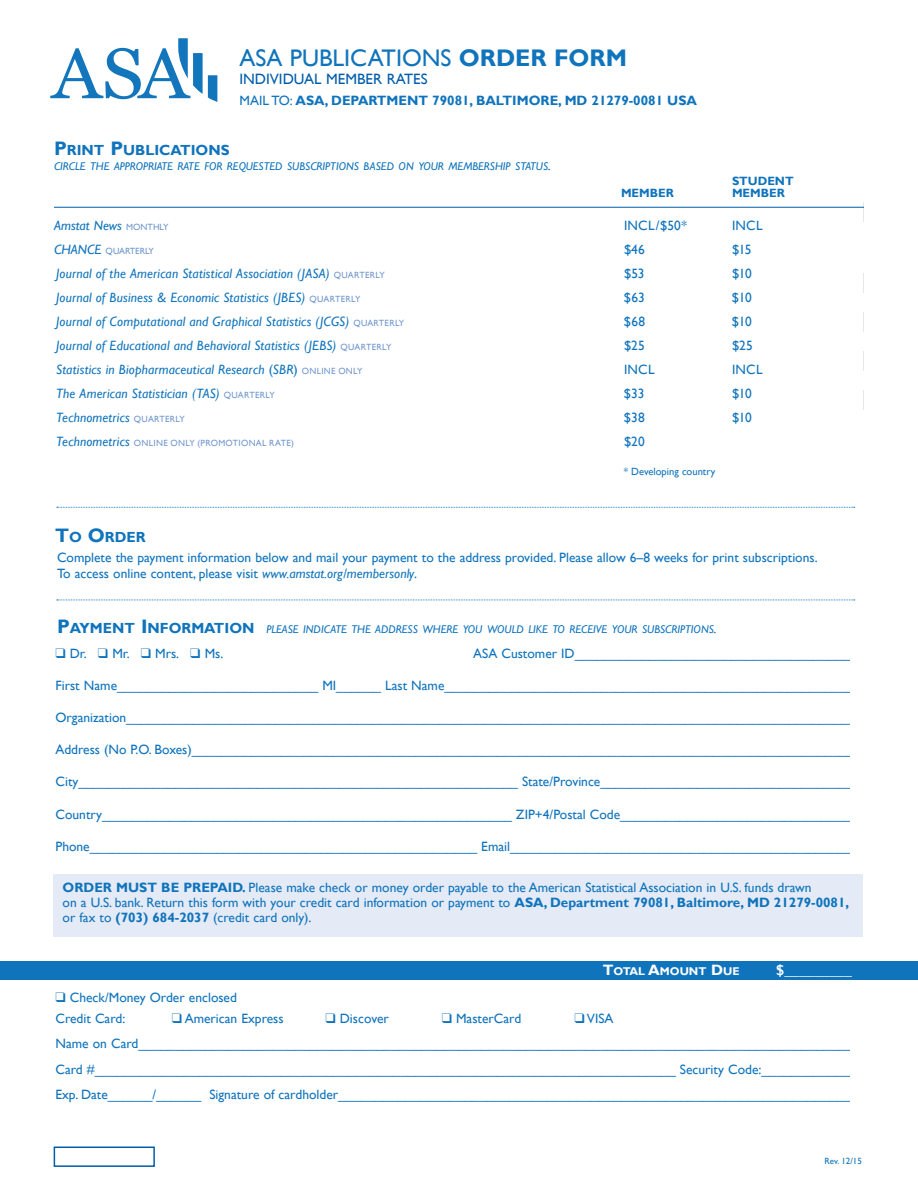
<style>
.page{position:relative;width:918px;height:1188px;background:#fff}
.page>*{position:absolute;margin:0;border:0;box-sizing:border-box;transform-origin:0 0}
.t1{font:24px "Gill Sans";color:#1074bc}
.t2{font:15px "Gill Sans";color:#015dab}
.t3{font:700 15px "Gill Sans";color:#fff}
.t4{font:700 14.7px "Gill Sans";color:#1074bc}
.t5{font:13.5px/15px "Gill Sans";color:#1074bc}
.t6{font:italic 13.5px "Gill Sans";letter-spacing:.015em;color:#1074bc}
.t7{font:700 13.5px "Gill Sans";color:#1074bc}
.t8{font:700 12px "Gill Sans";color:#1074bc}
.t9{font:italic 11.25px "Gill Sans";color:#1074bc}
.t10{font:700 11.25px "Gill Sans";color:#fff}
.t11{font:10.5px "Gill Sans";color:#1074bc}
.t12{font:9px "Gill Sans";letter-spacing:.025em;color:#7197ce}
.t13{font:9px "Gill Sans";color:#7197ce}
.t14{font:9px "Gill Sans";color:#1074bc}
.s1{font-weight:700}
.s2{font-weight:400}
.s3{font-size:19.5px}
.s4{font-size:15px}
.s5{font-style:normal;font-size:9px;color:#7197ce}
.s6{font-style:italic;font-size:13.5px;color:#1074bc}
.s7{font-style:normal}
.s8{font-style:italic}
.s9{font-weight:700;font-style:normal;font-size:19.5px}
.s10{font-weight:700;font-style:normal;font-size:14.7px}
</style>
<div class="page">
<div style="left:54px;top:1147px;width:101px;height:20px;border:2px solid #015dab"></div>
<hr style="left:54px;top:207px;width:810px;height:1px;background:#015dab">
<div style="left:54px;top:874px;width:809px;height:63px;background:#e5ebf6"></div>
<svg style="left:50px;top:38px;width:167px;height:64px"></svg>
<div style="left:0;top:962px;width:918px;height:18px;background:#1074bc"></div>
<svg style="left:57px;top:600px;width:798px;height:1px"></svg>
<svg style="left:57px;top:507px;width:798px;height:1px"></svg>
<p class="t1" style="left:239px;top:44px;width:389px">ASA PUBLICATIONS <span class="s1">ORDER FORM</span></p>
<p class="t2" style="left:239px;top:70px;width:190px">INDIVIDUAL MEMBER RATES</p>
<p class="t7" style="left:239px;top:92px;width:459px"><span class="s2">MAIL TO:</span> ASA, DEPARTMENT 79081, BALTIMORE, MD 21279-0081 USA</p>
<p class="t4" style="left:54px;top:141px;width:177px"><span class="s3">P</span>RINT <span class="s3">P</span>UBLICATIONS</p>
<p class="t9" style="left:54px;top:160px;width:499px">CIRCLE THE APPROPRIATE RATE FOR REQUESTED SUBSCRIPTIONS BASED ON YOUR MEMBERSHIP STATUS<span class="s4">.</span></p>
<p class="t8" style="left:732px;top:173px;width:63px">STUDENT</p>
<p class="t8" style="left:621px;top:185px;width:54px">MEMBER</p>
<p class="t8" style="left:732px;top:185px;width:54px">MEMBER</p>
<p class="t6" style="left:54px;top:217px;width:116px">Amstat News <span class="s5">MONTHLY</span></p>
<p class="t5" style="left:624px;top:218px;width:64px">INCL /$50*</p>
<p class="t5" style="left:732px;top:218px;width:32px">INCL</p>
<p class="t13" style="left:54px;top:246px;width:102px"><span class="s6">CHANCE</span> QUARTERLY</p>
<p class="t5" style="left:624px;top:242px;width:22px">$46</p>
<p class="t5" style="left:732px;top:242px;width:21px">$15</p>
<p class="t6" style="left:56px;top:265px;width:330px">Journal of the American Statistical Association (JASA) <span class="s5">QUARTERLY</span></p>
<p class="t5" style="left:624px;top:266px;width:22px">$53</p>
<p class="t5" style="left:732px;top:266px;width:21px">$10</p>
<p class="t6" style="left:56px;top:289px;width:306px">Journal of Business &amp; Economic Statistics (JBES) <span class="s5">QUARTERLY</span></p>
<p class="t5" style="left:624px;top:290px;width:22px">$63</p>
<p class="t5" style="left:732px;top:290px;width:21px">$10</p>
<p class="t6" style="left:56px;top:313px;width:350px">Journal of Computational and Graphical Statistics (JCGS) <span class="s5">QUARTERLY</span></p>
<p class="t5" style="left:624px;top:314px;width:23px">$68</p>
<p class="t5" style="left:732px;top:314px;width:21px">$10</p>
<p class="t6" style="left:56px;top:337px;width:337px">Journal of Educational and Behavioral Statistics (JEBS) <span class="s5">QUARTERLY</span></p>
<p class="t5" style="left:624px;top:338px;width:22px">$25</p>
<p class="t5" style="left:732px;top:338px;width:22px">$25</p>
<p class="t6" style="left:56px;top:361px;width:308px">Statistics in Biopharmaceutical Research <span class="s7">(</span>SBR<span class="s7">)</span> <span class="s5">ONLINE ONLY</span></p>
<p class="t5" style="left:624px;top:362px;width:32px">INCL</p>
<p class="t5" style="left:732px;top:362px;width:32px">INCL</p>
<p class="t6" style="left:56px;top:385px;width:220px">The American Statistician (TAS) <span class="s5">QUARTERLY</span></p>
<p class="t5" style="left:624px;top:386px;width:22px">$33</p>
<p class="t5" style="left:732px;top:386px;width:21px">$10</p>
<p class="t6" style="left:56px;top:409px;width:130px">Technometrics <span class="s5">QUARTERLY</span></p>
<p class="t5" style="left:624px;top:410px;width:22px">$38</p>
<p class="t5" style="left:732px;top:410px;width:21px">$10</p>
<p class="t12" style="left:56px;top:438px;width:239px"><span class="s6">Technometrics</span> ONLINE ONLY (PROMOTIONAL RATE)</p>
<p class="t5" style="left:624px;top:434px;width:22px">$20</p>
<p class="t11" style="left:624px;top:465px;width:93px">* Developing country</p>
<p class="t4" style="left:55px;top:528px;width:92px"><span class="s3">T</span>O <span class="s3">O</span>RDER</p>
<p class="t5" style="left:57px;top:550px;width:762px;line-height:15.8px">Complete the payment information below and mail your payment to the address provided. Please allow 6–8 weeks for print subscriptions.<br>To access online content, please visit <span class="s8">www.amstat.org/membersonly</span>.</p>
<p class="t9" style="left:57px;top:623px;width:661px"><span class="s9">P</span><span class="s10">AYMENT</span> <span class="s9">I</span> <span class="s10">NFORMATION</span> PLEASE INDICATE THE ADDRESS WHERE YOU WOULD LIKE TO RECEIVE YOUR SUBSCRIPTIONS<span class="s4">.</span></p>
<p class="t5" style="left:55px;top:646px;width:169px">❑ Dr. ❑ Mr. ❑ Mrs. ❑ Ms.</p>
<p class="t5" style="left:473px;top:646px;width:386px">ASA Customer ID______________________________________</p>
<p class="t5" style="left:55px;top:678px;width:808px">First Name___________________________ MI______ Last Name________________________________________________________</p>
<p class="t5" style="left:55px;top:710px;width:810px">Organization___________________________________________________________________________________________________</p>
<p class="t5" style="left:55px;top:742px;width:816px">Address (No P.O. Boxes)___________________________________________________________________________________________</p>
<p class="t5" style="left:55px;top:775px;width:815px">City___________________________________________________________ State/Province____________________________________</p>
<p class="t5" style="left:55px;top:807px;width:812px">Country_______________________________________________________ ZIP+4/Postal Code_________________________________</p>
<p class="t5" style="left:55px;top:839px;width:814px">Phone____________________________________________________ Email________________________________________________</p>
<p class="t5" style="left:63px;top:881px;width:788px"><span class="s1">ORDER MUST BE PREPAID.</span> Please make check or money order payable to the American Statistical Association in U.S. funds drawn<br>on a U.S. bank. Return this form with your credit card information or payment to <span class="s1">ASA, Department 79081, Baltimore, MD 21279-0081, </span>or fax to <span class="s1">(703) 684-2037</span> (credit card only).</p>
<p class="t10" style="left:603px;top:964px;width:138px"><span class="s4">T</span>OTAL <span class="s4">A</span>MOUNT <span class="s4">D</span>UE</p>
<p class="t3" style="left:776px;top:961px;width:77px">$_________</p>
<p class="t5" style="left:55px;top:990px;width:183px">❑ Check/Money Order enclosed</p>
<p class="t5" style="left:55px;top:1011px;width:71px">Credit Card:</p>
<p class="t5" style="left:172px;top:1011px;width:113px">❑ American Express</p>
<p class="t5" style="left:325px;top:1011px;width:65px">❑ Discover</p>
<p class="t5" style="left:442px;top:1011px;width:81px">❑ MasterCard</p>
<p class="t5" style="left:575px;top:1011px;width:41px">❑ VISA</p>
<p class="t5" style="left:55px;top:1036px;width:807px">Name on Card_________________________________________________________________________________________________</p>
<p class="t5" style="left:55px;top:1062px;width:804px">Card #______________________________________________________________________________ Security Code:_____________</p>
<p class="t5" style="left:55px;top:1087px;width:798px">Exp. Date______/______ Signature of cardholder_____________________________________________________________________</p>
<p class="t14" style="left:825px;top:1156px;width:39px">Rev. 12/15</p>
</div>
